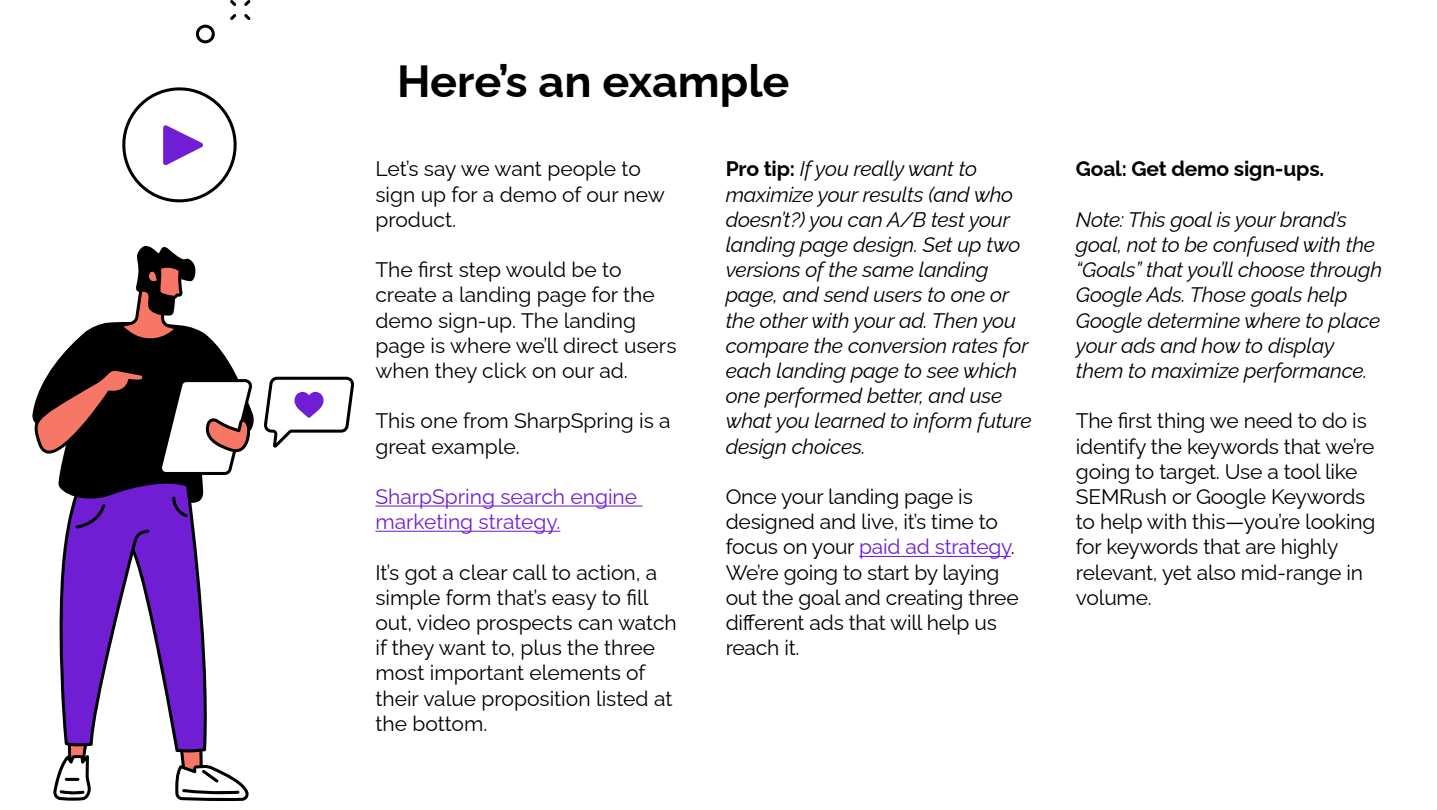
<style>
.page{position:relative;width:1437px;height:810px;background:#fff}
.page>*{position:absolute;margin:0;border:0;box-sizing:border-box;transform-origin:0 0}
.t1{font:700 45px "Raleway";color:#000}
.t2{font:21px/25.2px "Raleway";letter-spacing:-.01em;color:#000}
.t3{font:italic 21px/25.2px "Raleway";letter-spacing:-.01em;color:#000}
.t4{font:21px/25.2px "Raleway";color:#701ed3}
.t5{font:700 21px "Raleway";letter-spacing:-.01em;color:#000}
.s1{font-weight:700;font-style:normal}
.s2{color:#701ed3}
</style>
<div class="page">
<svg style="left:230px;top:0;width:6px;height:6px"></svg>
<svg style="left:244px;top:14px;width:6px;height:6px"></svg>
<svg style="left:230px;top:14px;width:6px;height:6px"></svg>
<svg style="left:244px;top:0;width:6px;height:6px"></svg>
<svg style="left:196px;top:25px;width:19px;height:18px"></svg>
<svg style="left:32px;top:245px;width:222px;height:556px"></svg>
<svg style="left:264px;top:377px;width:90px;height:71px"></svg>
<svg style="left:122px;top:87px;width:115px;height:116px"></svg>
<hr style="left:375px;top:506px;width:267px;height:1px;background:#701ed3">
<hr style="left:375px;top:531px;width:185px;height:1px;background:#701ed3">
<hr style="left:859px;top:556px;width:151px;height:1px;background:#701ed3">
<h1 class="t1" style="left:397px;top:62px;width:394px">Here’s an example</h1>
<p class="t2" style="left:375px;top:158px;width:291px">Let’s say we want people to sign up for a demo of our new product.</p>
<p class="t2" style="left:375px;top:255px;width:302px">The first step would be to create a landing page for the demo sign-up. The landing page is where we’ll direct users when they click on our ad.</p>
<p class="t2" style="left:375px;top:410px;width:297px">This one from SharpSpring is a great example.</p>
<p class="t4" style="left:375px;top:486px;width:263px">SharpSpring search engine marketing strategy.</p>
<p class="t2" style="left:375px;top:562px;width:303px">It’s got a clear call to action, a simple form that’s easy to fill out, video prospects can watch if they want to, plus the three most important elements of their value proposition listed at the bottom.</p>
<p class="t3" style="left:725px;top:158px;width:308px"><span class="s1">Pro tip:</span> If you really want to maximize your results (and who doesn’t?) you can A/B test your landing page design. Set up two versions of the same landing page, and send users to one or the other with your ad. Then you compare the conversion rates for each landing page to see which one performed better, and use what you learned to inform future design choices.</p>
<p class="t2" style="left:725px;top:486px;width:294px">Once your landing page is designed and live, it’s time to focus on your <span class="s2">paid ad strategy</span>.<br>We’re going to start by laying out the goal and creating three different ads that will help us reach it.</p>
<p class="t5" style="left:1075px;top:160px;width:250px">Goal: Get demo sign-ups.</p>
<p class="t3" style="left:1075px;top:209px;width:308px">Note: This goal is your brand’s goal, not to be confused with the “Goals” that you’ll choose through<br>Google Ads. Those goals help<br>Google determine where to place your ads and how to display them to maximize performance.</p>
<p class="t2" style="left:1075px;top:406px;width:301px">The first thing we need to do is identify the keywords that we’re going to target. Use a tool like<br>SEMRush or Google Keywords to help with this—you’re looking for keywords that are highly relevant, yet also mid-range in volume.</p>
</div>
